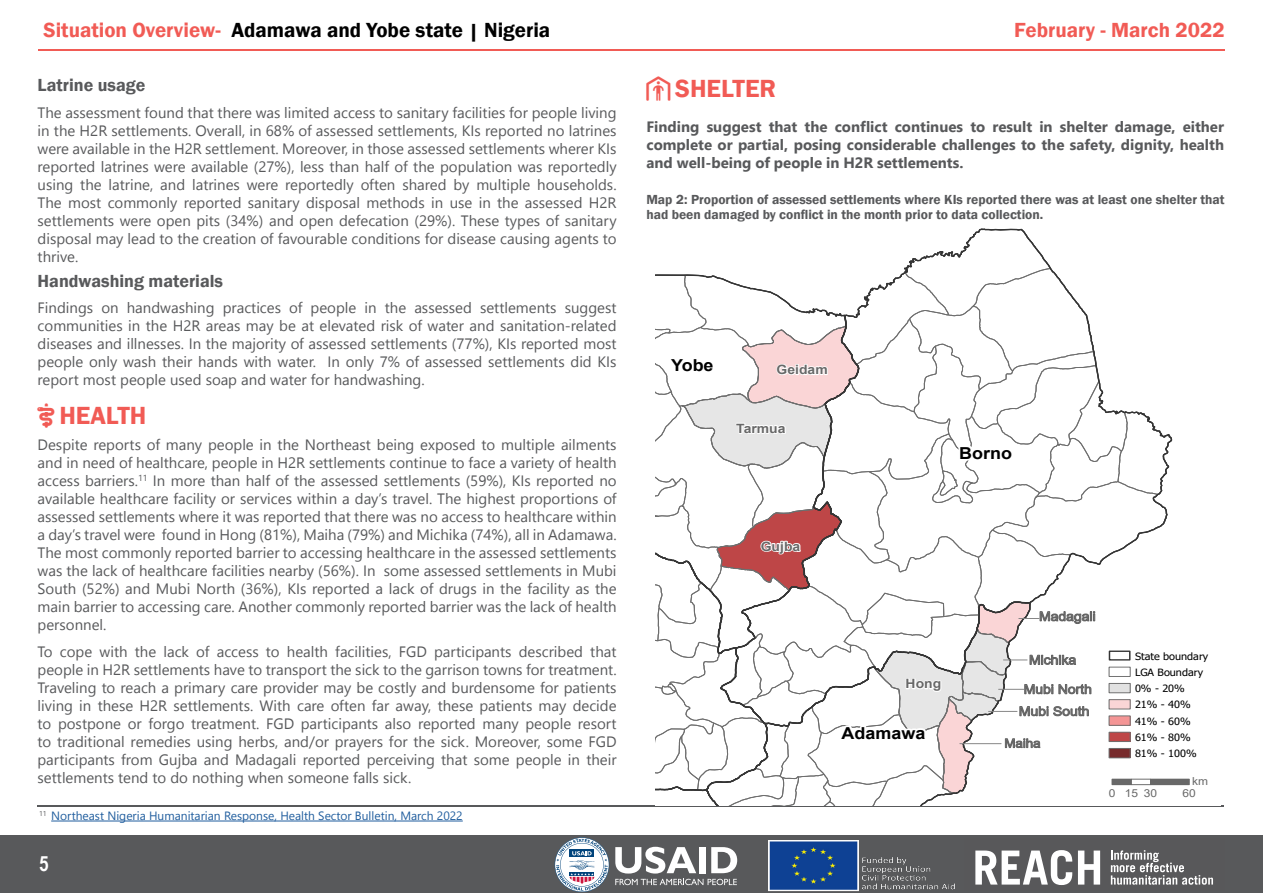
<style>
.page{position:relative;width:1263px;height:893px;background:#fff}
.page>*{position:absolute;margin:0;border:0;box-sizing:border-box;transform-origin:0 0}
.t1{font:600 25.5px "Franklin Gothic";color:#f15b55}
.t2{font:600 21px "Franklin Gothic";color:#000}
.t3{font:600 21px "Franklin Gothic";color:#f15b55}
.t4{font:700 21px "Arial Narrow";color:#fff}
.t5{font:600 18px "Franklin Gothic";color:#58595b}
.t6{font:700 16.5px "Arial";color:#000;scale:1.09 1}
.t7{font:15px/18px "Leelawadee UI";color:#58595b;text-align:justify}
.t8{font:700 15px/18px "Leelawadee UI";color:#58595b;text-align:justify}
.t9{font:600 13.5px/15px "Franklin Gothic";color:#58595b}
.t10{font:700 12.9px "Arial";color:#686868;scale:1.09 1}
.t11{font:12px "Leelawadee UI";color:#215e9e}
.t12{font:10.95px "Arial";color:#686868;scale:1.09 1}
.t13{font:10.05px/16.2px "Tahoma";color:#000;scale:1.09 1}
.s1{color:#f15b55}
</style>
<div class="page">
<hr style="left:38px;top:49px;width:1187px;height:2px;background:#f15b55">
<div style="left:0;top:836px;width:1263px;height:57px;background:#58595b"></div>
<svg style="left:975px;top:850px;width:125px;height:35px"></svg>
<svg style="left:1111px;top:850px;width:102px;height:35px"></svg>
<img style="left:768px;top:840px;width:187px;height:51px">
<svg style="left:615px;top:879px;width:122px;height:6px"></svg>
<svg style="left:615px;top:847px;width:81px;height:26px"></svg>
<div style="left:699px;top:847px;width:7px;height:26px;background:#fff"></div>
<svg style="left:711px;top:847px;width:26px;height:26px"></svg>
<svg style="left:555px;top:837px;width:54px;height:55px"></svg>
<hr style="left:38px;top:805px;width:1186px;height:2px;background:#58595b">
<div style="left:1150px;top:779px;width:39px;height:6px;background:#686868"></div>
<svg style="left:655px;top:228px;width:517px;height:577px"></svg>
<hr style="left:51px;top:821px;width:412px;height:1px;background:#215e9e">
<h2 class="t2" style="left:44px;top:17px;width:508px"><span class="s1">Situation Overview-</span> Adamawa and Yobe state | Nigeria</h2>
<h2 class="t3" style="left:1014px;top:17px;width:212px">February - March 2022</h2>
<p class="t5" style="left:38px;top:74px;width:109px">Latrine usage</p>
<p class="t7" style="left:38px;top:103px;width:580px">The assessment found that there was limited access to sanitary facilities for people living in the H2R settlements. Overall, in 68% of assessed settlements, KIs reported no latrines were available in the H2R settlement. Moreover, in those assessed settlements wherer KIs reported latrines were available (27%), less than half of the population was reportedly using the latrine, and latrines were reportedly often shared by multiple households.<br>The most commonly reported sanitary disposal methods in use in the assessed H2R settlements were open pits (34%) and open defecation (29%). These types of sanitary disposal may lead to the creation of favourable conditions for disease causing agents to thrive.</p>
<p class="t5" style="left:38px;top:270px;width:187px">Handwashing materials</p>
<p class="t7" style="left:38px;top:298px;width:580px">Findings on handwashing practices of people in the assessed settlements suggest communities in the H2R areas may be at elevated risk of water and sanitation-related diseases and illnesses. In the majority of assessed settlements (77%), KIs reported most people only wash their hands with water. In only 7% of assessed settlements did KIs report most people used soap and water for handwashing.</p>
<h1 class="t1" style="left:59px;top:400px;width:89px">HEALTH</h1>
<p class="t7" style="left:38px;top:435px;width:580px">Despite reports of many people in the Northeast being exposed to multiple ailments and in need of healthcare, people in H2R settlements continue to face a variety of health access barriers.<sup>11</sup> In more than half of the assessed settlements (59%), KIs reported no available healthcare facility or services within a day’s travel. The highest proportions of assessed settlements where it was reported that there was no access to healthcare within a day’s travel were found in Hong (81%), Maiha (79%) and Michika (74%), all in Adamawa.<br>The most commonly reported barrier to accessing healthcare in the assessed settlements was the lack of healthcare facilities nearby (56%). In some assessed settlements in Mubi South (52%) and Mubi North (36%), KIs reported a lack of drugs in the facility as the main barrier to accessing care. Another commonly reported barrier was the lack of health personnel.</p>
<p class="t7" style="left:38px;top:642px;width:580px">To cope with the lack of access to health facilities, FGD participants described that people in H2R settlements have to transport the sick to the garrison towns for treatment.<br>Traveling to reach a primary care provider may be costly and burdensome for patients living in these H2R settlements. With care often far away, these patients may decide to postpone or forgo treatment. FGD participants also reported many people resort to traditional remedies using herbs, and/or prayers for the sick. Moreover, some FGD participants from Gujba and Madagali reported perceiving that some people in their settlements tend to do nothing when someone falls sick.</p>
<p class="t11" style="left:39px;top:807px;width:425px"><sup>11</sup> Northeast Nigeria Humanitarian Response, Health Sector Bulletin, March 2022</p>
<h2 class="t4" style="left:39px;top:847px;width:11px">5</h2>
<h1 class="t1" style="left:675px;top:73px;width:103px">SHELTER</h1>
<p class="t8" style="left:646px;top:117px;width:579px">Finding suggest that the conflict continues to result in shelter damage, either complete or partial, posing considerable challenges to the safety, dignity, health and well-being of people in H2R settlements.</p>
<p class="t9" style="left:646px;top:193px;width:580px">Map 2: Proportion of assessed settlements where KIs reported there was at least one shelter that had been damaged by conflict in the month prior to data collection.</p>
<p class="t6" style="left:671px;top:353px;width:40px">Yobe</p>
<p class="t10" style="left:777px;top:361px;width:48px">Geidam</p>
<p class="t10" style="left:736px;top:419px;width:47px">Tarmua</p>
<p class="t10" style="left:761px;top:537px;width:38px">Gujba</p>
<p class="t6" style="left:959px;top:441px;width:50px">Borno</p>
<p class="t10" style="left:906px;top:675px;width:34px">Hong</p>
<p class="t6" style="left:842px;top:721px;width:78px">Adamawa</p>
<p class="t13" style="left:1135px;top:648px;width:69px">State boundary<br>LGA Boundary<br>0% - 20%<br>21% - 40%<br>41% - 60%<br>61% - 80%<br>81% - 100%</p>
<p class="t12" style="left:1192px;top:773px;width:16px">km</p>
<p class="t12" style="left:1109px;top:786px;width:46px">0 15 30</p>
<p class="t12" style="left:1182px;top:786px;width:14px">60</p>
</div>
